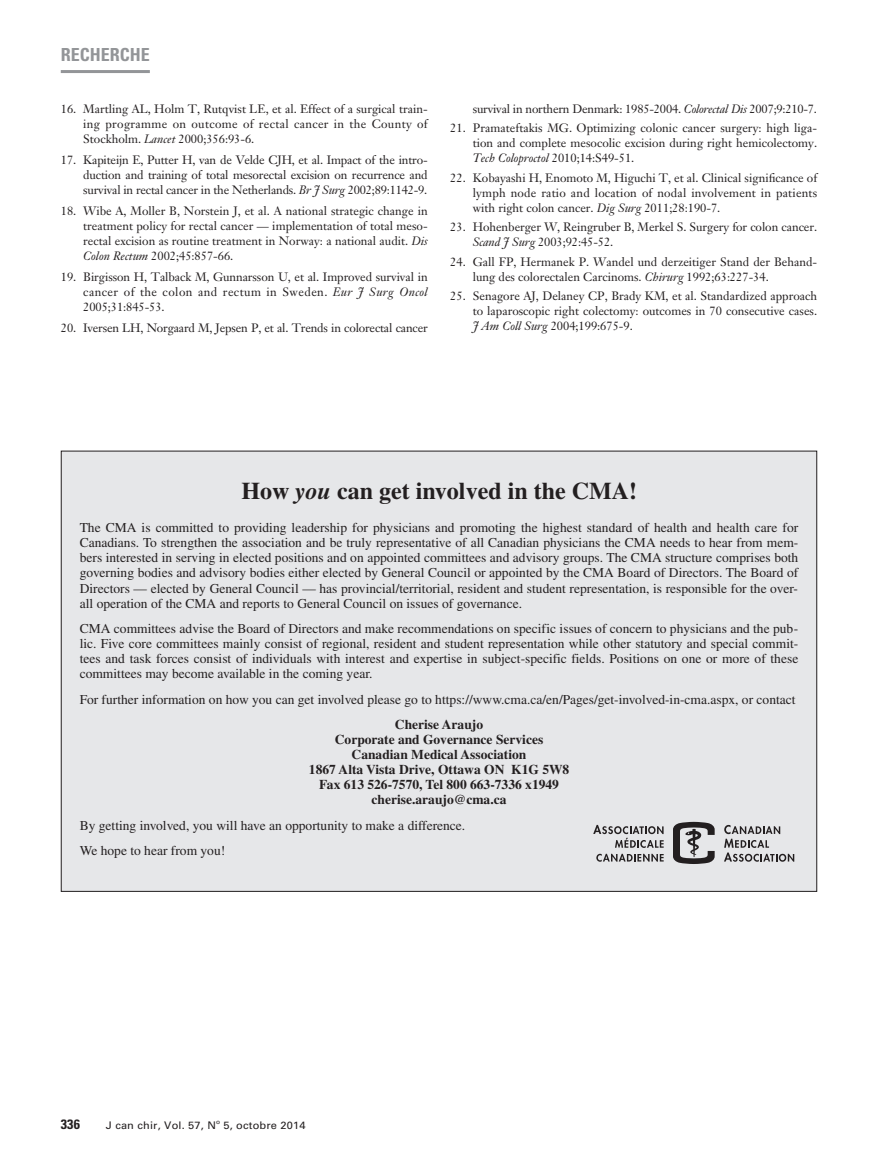
<style>
.page{position:relative;width:878px;height:1175px;background:#fff}
.page>*{position:absolute;margin:0;border:0;box-sizing:border-box;transform-origin:0 0}
.t1{font:700 24px "Times LT Std";color:#231f20}
.t2{font:700 condensed 18px "Univers LT Std";color:#939598}
.t3{font:13.5px/15px "Times LT Std";color:#231f20;text-align:justify}
.t4{font:700 13.5px/15px "Times LT Std";color:#231f20;text-align:center}
.t5{font:700 condensed 13.5px "Univers LT Std";color:#231f20;scale:1.05 1}
.t6{font:12px/15px "Janson Text LT Std";color:#231f20;text-align:justify}
.t7{font:10.5px "Univers LT Std";letter-spacing:.015em;color:#231f20;scale:1.05 1}
.t8{font:6.3px "Univers LT Std";color:#231f20;scale:1.05 1}
.s1{font-style:italic}
</style>
<div class="page">
<hr style="left:61px;top:70px;width:89px;height:3px;background:#939598">
<div style="left:61px;top:451px;width:755px;height:440px;background:#e6e7e9"></div>
<svg style="left:673px;top:822px;width:41px;height:42px"></svg>
<svg style="left:724px;top:825px;width:70px;height:36px"></svg>
<svg style="left:593px;top:825px;width:70px;height:36px"></svg>
<h2 class="t2" style="left:61px;top:44px;width:91px">RECHERCHE</h2>
<p class="t6" style="left:83px;top:101px;width:346px;text-indent:-22px">16. Martling AL, Holm T, Rutqvist LE, et al. Effect of a surgical train&shy;ing programme on outcome of rectal cancer in the County of Stockholm. <span class="s1">Lancet</span> 2000;356:93-6.</p>
<p class="t6" style="left:83px;top:152px;width:346px;text-indent:-22px">17. Kapiteijn E, Putter H, van de Velde CJH, et al. Impact of the intro&shy;duction and training of total mesorectal excision on recurrence and survival in rectal cancer in the Netherlands. <span class="s1">Br J Surg</span> 2002;89:1142-9.</p>
<p class="t6" style="left:83px;top:203px;width:346px;text-indent:-22px">18. Wibe A, Moller B, Norstein J, et al. A national strategic change in treatment policy for rectal cancer — implementation of total meso&shy;rectal excision as routine treatment in Norway: a national audit. <span class="s1">Dis Colon Rectum</span> 2002;45:857-66.</p>
<p class="t6" style="left:83px;top:269px;width:346px;text-indent:-22px">19. Birgisson H, Talback M, Gunnarsson U, et al. Improved survival in cancer of the colon and rectum in Sweden. <span class="s1">Eur J Surg Oncol </span>2005;31:845-53.</p>
<p class="t6" style="left:61px;top:320px;width:368px">20. Iversen LH, Norgaard M, Jepsen P, et al. Trends in colorectal cancer</p>
<p class="t6" style="left:473px;top:101px;width:346px">survival in northern Denmark: 1985-2004. <span class="s1">Colorectal Dis</span> 2007;9:210-7.</p>
<p class="t6" style="left:473px;top:120px;width:346px;text-indent:-22px">21. Pramateftakis MG. Optimizing colonic cancer surgery: high liga&shy;tion and complete mesocolic excision during right hemicolectomy.<br><span class="s1">Tech Coloproctol</span> 2010;14:S49-51.</p>
<p class="t6" style="left:473px;top:170px;width:346px;text-indent:-22px">22. Kobayashi H, Enomoto M, Higuchi T, et al. Clinical significance of lymph node ratio and location of nodal involvement in patients with right colon cancer. <span class="s1">Dig Surg</span> 2011;28:190-7.</p>
<p class="t6" style="left:473px;top:219px;width:346px;text-indent:-22px">23. Hohenberger W, Reingruber B, Merkel S. Surgery for colon cancer.<br><span class="s1">Scand J Surg</span> 2003;92:45-52.</p>
<p class="t6" style="left:473px;top:254px;width:346px;text-indent:-22px">24. Gall FP, Hermanek P. Wandel und derzeitiger Stand der Behand&shy;lung des colorectalen Carcinoms. <span class="s1">Chirurg</span> 1992;63:227-34.</p>
<p class="t6" style="left:473px;top:288px;width:346px;text-indent:-22px">25. Senagore AJ, Delaney CP, Brady KM, et al. Standardized approach to laparoscopic right colectomy: outcomes in 70 consecutive cases.<br><span class="s1">J Am Coll Surg</span> 2004;199:675-9.</p>
<h1 class="t1" style="left:241px;top:477px;width:397px">How <span class="s1">you</span> can get involved in the CMA!</h1>
<p class="t3" style="left:80px;top:520px;width:720px">The CMA is committed to providing leadership for physicians and promoting the highest standard of health and health care for Canadians. To strengthen the association and be truly representative of all Canadian physicians the CMA needs to hear from mem&shy;bers interested in serving in elected positions and on appointed committees and advisory groups. The CMA structure comprises both governing bodies and advisory bodies either elected by General Council or appointed by the CMA Board of Directors. The Board of Directors — elected by General Council — has provincial/territorial, resident and student representation, is responsible for the over&shy;all operation of the CMA and reports to General Council on issues of governance.</p>
<p class="t3" style="left:80px;top:621px;width:720px">CMA committees advise the Board of Directors and make recommendations on specific issues of concern to physicians and the pub&shy;lic. Five core committees mainly consist of regional, resident and student representation while other statutory and special commit&shy;tees and task forces consist of individuals with interest and expertise in subject-specific fields. Positions on one or more of these committees may become available in the coming year.</p>
<p class="t3" style="left:80px;top:691px;width:717px">For further information on how you can get involved please go to https://www.cma.ca/en/Pages/get-involved-in-cma.aspx, or contact</p>
<p class="t4" style="left:309px;top:716px;width:262px">Cherise Araujo<br>Corporate and Governance Services<br>Canadian Medical Association<br>1867 Alta Vista Drive, Ottawa ON K1G 5W8<br>Fax 613 526-7570, Tel 800 663-7336 x1949 cherise.araujo@cma.ca</p>
<p class="t3" style="left:80px;top:812px;width:387px;line-height:25.5px">By getting involved, you will have an opportunity to make a difference.<br>We hope to hear from you!</p>
<p class="t5" style="left:61px;top:1116px;width:20px">336</p>
<p class="t7" style="left:106px;top:1119px;width:106px">J can chir, Vol. 57, N</p>
<p class="t8" style="left:216px;top:1117px;width:5px">o</p>
<p class="t7" style="left:223px;top:1119px;width:80px">5, octobre 2014</p>
</div>
